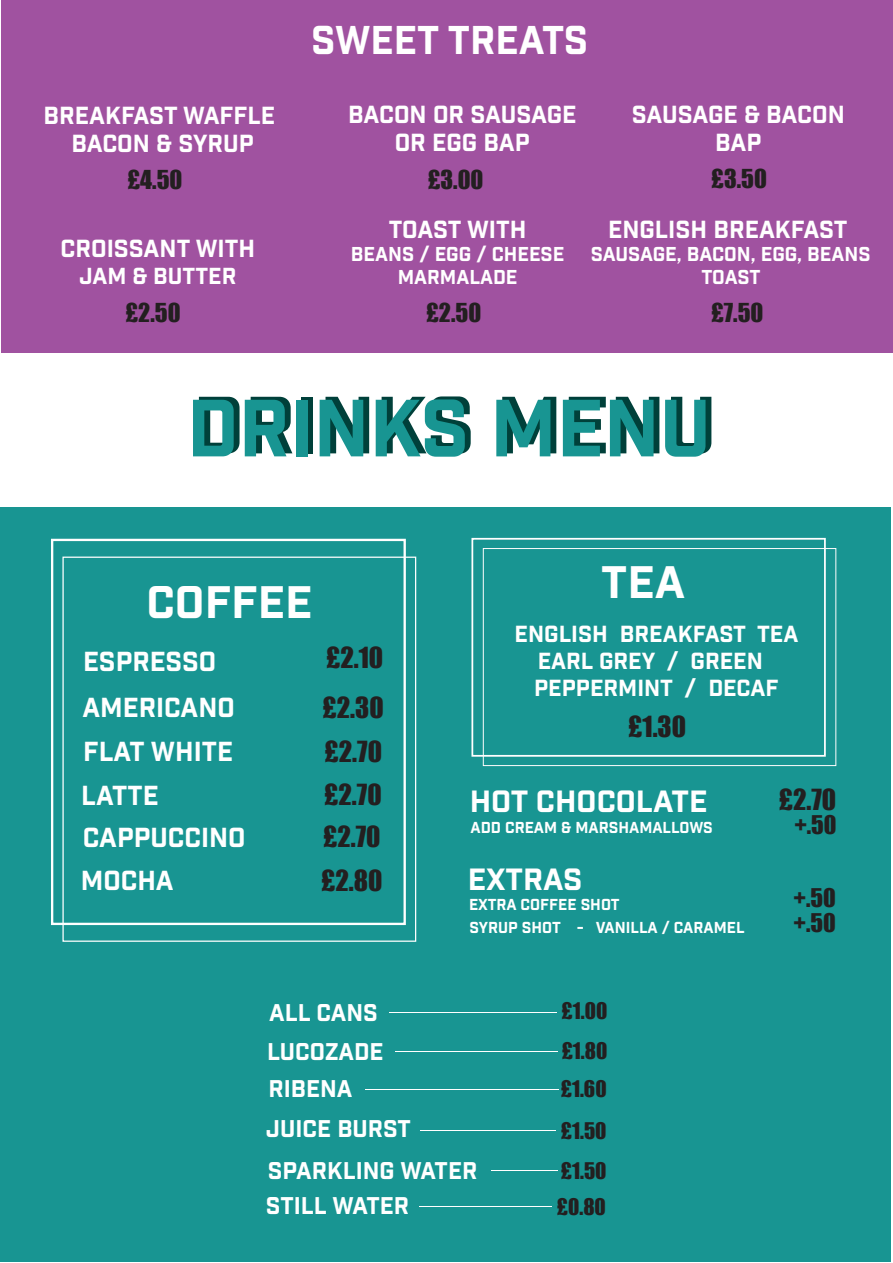
<style>
.page{position:relative;width:893px;height:1263px;background:#fff}
.page>*{position:absolute;margin:0;border:0;box-sizing:border-box;transform-origin:0 0}
.t1{font:78.6px "Industry Inc Base";color:#00403a}
.t2{font:44.25px "Industry Inc Base";color:#fff;scale:1.04 1}
.t3{font:39px "Industry Inc Base";color:#fff}
.t4{font:29.85px "Industry Inc Base";color:#fff;scale:1.04 1}
.t5{font:26.7px/43.7px "Industry Inc Base";color:#fff}
.t6{font:26.7px/42.9px "Impact";color:#231f20}
.t7{font:24px/28.8px "Industry Inc Base";color:#fff;text-align:center}
.t8{font:24px "Impact";color:#231f20}
.t9{font:23.7px/25.7px "Impact";color:#231f20}
.t10{font:23.55px/41.7px "Industry Inc Base";color:#fff}
.t11{font:22.65px/27.2px "Industry Inc Base";color:#fff;text-align:center}
.t12{font:22.5px "Industry Inc Base";color:#fff}
.t13{font:21px/38.7px "Impact";color:#231f20;text-align:justify}
.t14{font:19.5px/23.4px "Industry Inc Base";color:#fff;text-align:center}
.t15{font:15.45px/22.6px "Industry Inc Base";color:#fff}
</style>
<div class="page">
<div style="left:1px;top:0;width:892px;height:352px;background:#a052a0"></div>
<div style="left:0;top:507px;width:891px;height:755px;background:#189592"></div>
<div style="left:51px;top:539px;width:355px;height:386px;border:2px solid #fff"></div>
<div style="left:62px;top:557px;width:354px;height:385px;border:1px solid #fff"></div>
<div style="left:471px;top:538px;width:355px;height:219px;border:2px solid #fff"></div>
<div style="left:483px;top:548px;width:353px;height:218px;border:1px solid #fefdfd"></div>
<hr style="left:389px;top:1012px;width:168px;height:1px;background:#fff">
<hr style="left:395px;top:1051px;width:163px;height:1px;background:#fff">
<hr style="left:365px;top:1089px;width:194px;height:1px;background:#fff">
<hr style="left:421px;top:1130px;width:135px;height:1px;background:#fff">
<hr style="left:492px;top:1170px;width:66px;height:1px;background:#fff">
<hr style="left:419px;top:1206px;width:133px;height:1px;background:#fff">
<h3 class="t3" style="left:311px;top:17px;width:279px">SWEET TREATS</h3>
<p class="t7" style="left:44px;top:102px;width:233px">BREAKFAST WAFFLE<br>BACON &amp; SYRUP</p>
<p class="t7" style="left:348px;top:101px;width:230px">BACON OR SAUSAGE<br>OR EGG BAP</p>
<p class="t7" style="left:632px;top:101px;width:215px">SAUSAGE &amp; BACON<br>BAP</p>
<p class="t8" style="left:127px;top:161px;width:57px">£4.50</p>
<p class="t8" style="left:428px;top:161px;width:57px">£3.00</p>
<p class="t8" style="left:711px;top:160px;width:57px">£3.50</p>
<p class="t7" style="left:61px;top:235px;width:196px">CROISSANT WITH</p>
<p class="t12" style="left:80px;top:262px;width:158px">JAM &amp; BUTTER</p>
<p class="t7" style="left:389px;top:216px;width:139px">TOAST WITH</p>
<p class="t14" style="left:351px;top:243px;width:215px">BEANS / EGG / CHEESE<br>MARMALADE</p>
<p class="t7" style="left:608px;top:216px;width:241px">ENGLISH BREAKFAST</p>
<p class="t14" style="left:591px;top:243px;width:281px">SAUSAGE, BACON, EGG, BEANS<br>TOAST</p>
<p class="t8" style="left:125px;top:294px;width:57px">£2.50</p>
<p class="t8" style="left:426px;top:294px;width:57px">£2.50</p>
<p class="t8" style="left:711px;top:294px;width:54px">£7.50</p>
<h1 class="t1" style="left:193px;top:378px;width:526px">DRINKS MENU</h1>
<h2 class="t2" style="left:146px;top:575px;width:161px">COFFEE</h2>
<p class="t5" style="left:81px;top:641px;width:166px">ESPRESSO<br>AMERICANO<br>FLAT WHITE<br>LATTE<br>CAPPUCCINO<br>MOCHA</p>
<p class="t6" style="left:322px;top:633px;width:63px;line-height:49.2px">£2.10 £2.30</p>
<p class="t6" style="left:321px;top:729px;width:63px;text-align:justify">£2.70 £2.70 £2.70 £2.80</p>
<h2 class="t2" style="left:601px;top:556px;width:82px">TEA</h2>
<p class="t11" style="left:514px;top:621px;width:285px">ENGLISH BREAKFAST TEA<br>EARL GREY / GREEN<br>PEPPERMINT / DECAF</p>
<p class="t6" style="left:628px;top:704px;width:59px">£1.30</p>
<p class="t4" style="left:470px;top:783px;width:230px">HOT CHOCOLATE</p>
<p class="t6" style="left:779px;top:777px;width:59px">£2.70</p>
<p class="t15" style="left:470px;top:817px;width:244px">ADD CREAM &amp; MARSHAMALLOWS</p>
<p class="t9" style="left:794px;top:811px;width:44px">+.50</p>
<p class="t4" style="left:468px;top:861px;width:112px">EXTRAS</p>
<p class="t15" style="left:469px;top:894px;width:277px">EXTRA COFFEE SHOT<br>SYRUP SHOT - VANILLA / CARAMEL</p>
<p class="t9" style="left:793px;top:884px;width:44px">+.50 +.50</p>
<p class="t10" style="left:269px;top:993px;width:110px">ALL CANS</p>
<p class="t10" style="left:267px;top:1032px;width:118px">LUCOZADE</p>
<p class="t10" style="left:268px;top:1069px;width:85px">RIBENA</p>
<p class="t10" style="left:266px;top:1109px;width:212px">JUICE BURST<br>SPARKLING WATER</p>
<p class="t10" style="left:266px;top:1186px;width:145px">STILL WATER</p>
<p class="t13" style="left:561px;top:991px;width:48px">£1.00 £1.80 £1.60</p>
<p class="t13" style="left:561px;top:1110px;width:47px;line-height:39.6px">£1.50 £1.50</p>
<p class="t13" style="left:557px;top:1186px;width:50px">£0.80</p>
</div>
